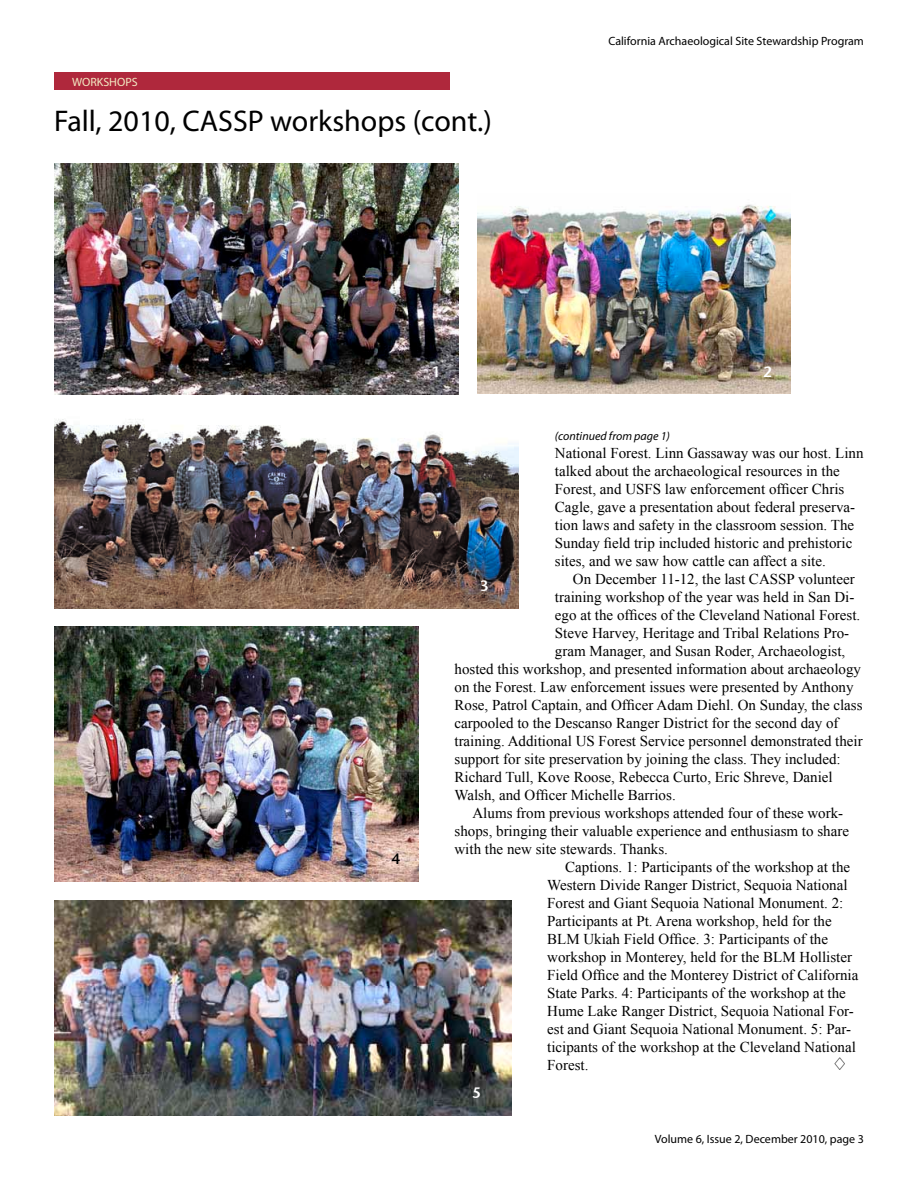
<style>
.page{position:relative;width:918px;height:1188px;background:#fff}
.page>*{position:absolute;margin:0;border:0;box-sizing:border-box;transform-origin:0 0}
.t1{font:30px "Myriad Pro";color:#000}
.t2{font:18px "Arial Unicode MS";color:#000}
.t3{font:15px/18px "Times New Roman";color:#000}
.t4{font:15px "Stone Sans Sem ITCTT Semi";color:#fff}
.t5{font:15px "Stone Sans Sem ITCTT Semi";color:#000}
.t6{font:12px "Myriad Pro";color:#000}
.t7{font:italic 12px "Myriad Pro";color:#000}
.t8{font:12px "Myriad Pro";color:#f2eac3}
</style>
<div class="page">
<div style="left:54px;top:72px;width:396px;height:18px;background:#af283c"></div>
<img style="left:54px;top:164px;width:405px;height:231px">
<img style="left:477px;top:204px;width:313px;height:190px">
<img style="left:54px;top:627px;width:364px;height:255px">
<img style="left:54px;top:900px;width:457px;height:216px">
<img style="left:54px;top:419px;width:465px;height:190px">
<p class="t8" style="left:72px;top:74px;width:67px">WORKSHOPS</p>
<h1 class="t1" style="left:54px;top:102px;width:439px">Fall, 2010, CASSP workshops (cont.)</h1>
<p class="t6" style="left:608px;top:34px;width:257px">California Archaeological Site Stewardship Program</p>
<p class="t5" style="left:391px;top:846px;width:11px">4</p>
<p class="t4" style="left:432px;top:359px;width:11px">1</p>
<p class="t4" style="left:763px;top:359px;width:11px">2</p>
<p class="t7" style="left:555px;top:428px;width:117px">(continued from page 1)</p>
<p class="t3" style="left:555px;top:443px;width:310px">National Forest. Linn Gassaway was our host. Linn talked about the archaeological resources in the Forest, and USFS law enforcement officer Chris Cagle, gave a presentation about federal preserva&shy;tion laws and safety in the classroom session. The Sunday field trip included historic and prehistoric sites, and we saw how cattle can affect a site.</p>
<p class="t3" style="left:573px;top:569px;width:283px">On December 11-12, the last CASSP volunteer</p>
<p class="t3" style="left:555px;top:587px;width:301px">training workshop of the year was held in San Di-</p>
<p class="t3" style="left:555px;top:605px;width:307px">ego at the offices of the Cleveland National Forest.</p>
<p class="t3" style="left:555px;top:623px;width:296px">Steve Harvey, Heritage and Tribal Relations Pro-</p>
<p class="t3" style="left:555px;top:641px;width:292px">gram Manager, and Susan Roder, Archaeologist,</p>
<p class="t3" style="left:454px;top:659px;width:408px">hosted this workshop, and presented information about archaeology</p>
<p class="t3" style="left:454px;top:677px;width:401px">on the Forest. Law enforcement issues were presented by Anthony</p>
<p class="t3" style="left:454px;top:695px;width:410px">Rose, Patrol Captain, and Officer Adam Diehl. On Sunday, the class</p>
<p class="t3" style="left:454px;top:713px;width:386px">carpooled to the Descanso Ranger District for the second day of</p>
<p class="t3" style="left:454px;top:731px;width:410px">training. Additional US Forest Service personnel demonstrated their</p>
<p class="t3" style="left:454px;top:749px;width:388px">support for site preservation by joining the class. They included:</p>
<p class="t3" style="left:454px;top:767px;width:380px">Richard Tull, Kove Roose, Rebecca Curto, Eric Shreve, Daniel</p>
<p class="t3" style="left:454px;top:785px;width:223px">Walsh, and Officer Michelle Barrios.</p>
<p class="t3" style="left:472px;top:803px;width:372px">Alums from previous workshops attended four of these work-</p>
<p class="t3" style="left:454px;top:821px;width:396px">shops, bringing their valuable experience and enthusiasm to share</p>
<p class="t3" style="left:454px;top:839px;width:215px">with the new site stewards. Thanks.</p>
<p class="t3" style="left:565px;top:857px;width:286px">Captions. 1: Participants of the workshop at the</p>
<p class="t3" style="left:547px;top:875px;width:302px">Western Divide Ranger District, Sequoia National</p>
<p class="t3" style="left:547px;top:893px;width:298px">Forest and Giant Sequoia National Monument. 2:</p>
<p class="t3" style="left:547px;top:911px;width:286px">Participants at Pt. Arena workshop, held for the</p>
<p class="t3" style="left:547px;top:929px;width:282px">BLM Ukiah Field Office. 3: Participants of the</p>
<p class="t3" style="left:547px;top:947px;width:306px">workshop in Monterey, held for the BLM Hollister</p>
<p class="t3" style="left:547px;top:965px;width:313px">Field Office and the Monterey District of California</p>
<p class="t3" style="left:547px;top:983px;width:300px">State Parks. 4: Participants of the workshop at the</p>
<p class="t3" style="left:547px;top:1001px;width:308px">Hume Lake Ranger District, Sequoia National For-</p>
<p class="t3" style="left:547px;top:1019px;width:305px">est and Giant Sequoia National Monument. 5: Par-</p>
<p class="t3" style="left:547px;top:1037px;width:310px">ticipants of the workshop at the Cleveland National</p>
<p class="t3" style="left:547px;top:1055px;width:43px">Forest.</p>
<p class="t2" style="left:834px;top:1050px;width:14px">♢</p>
<p class="t4" style="left:480px;top:573px;width:11px">3</p>
<p class="t4" style="left:472px;top:1080px;width:11px">5</p>
<p class="t6" style="left:655px;top:1132px;width:211px">Volume 6, Issue 2, December 2010, page 3</p>
</div>
